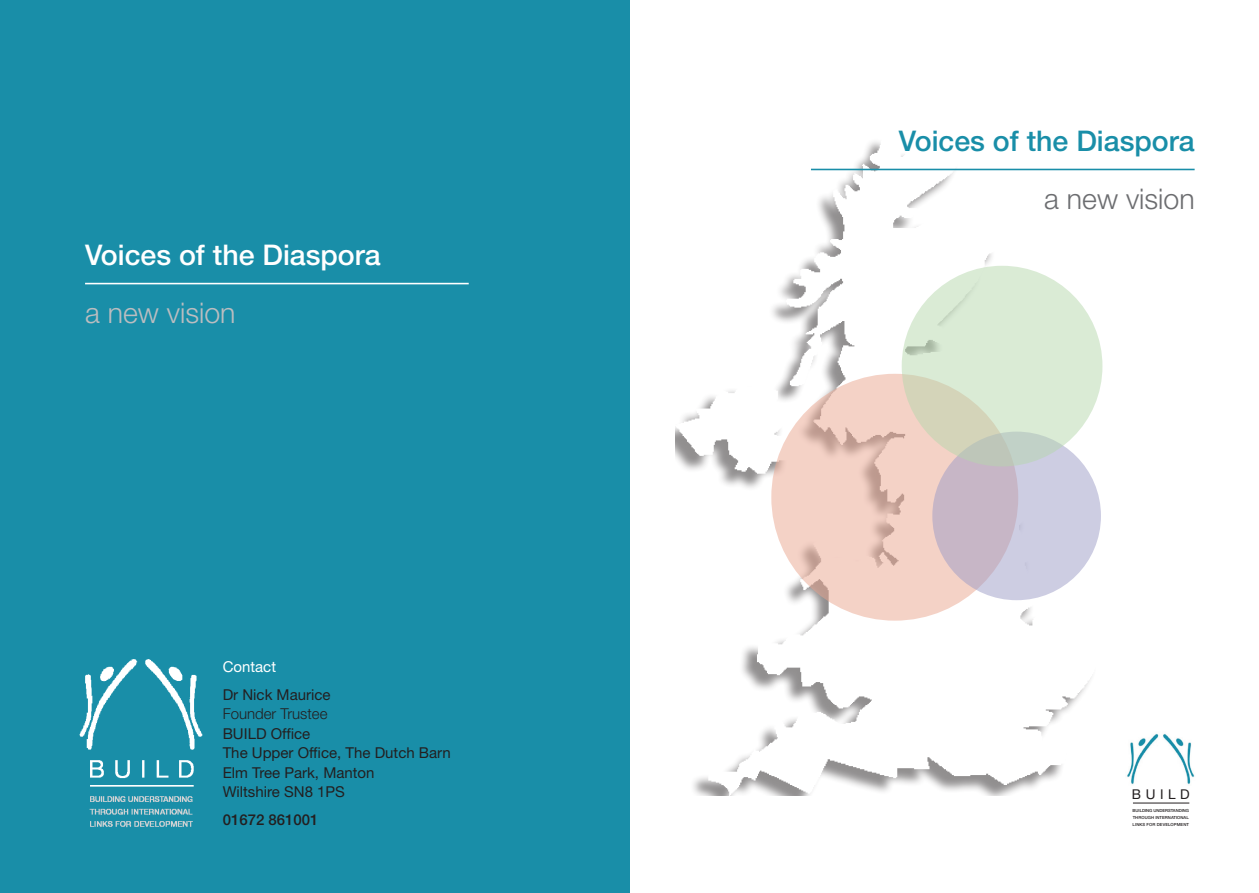
<style>
.page{position:relative;width:1259px;height:893px;background:#fff}
.page>*{position:absolute;margin:0;border:0;box-sizing:border-box;transform-origin:0 0}
.t1{font:500 28.5px "Helvetica Neue LT Std";color:#198ea8}
.t2{font:500 28.5px "Helvetica Neue LT Std";color:#fff}
.t3{font:300 28.5px "Helvetica Neue LT Std";color:#6c6d70}
.t4{font:300 28.5px "Helvetica Neue LT Std";color:#bcbdc0}
.t5{font:15px/19.5px "Helvetica Neue LT Std";color:#231f20}
.t6{font:300 15px "Helvetica Neue LT Std";color:#231f20}
.t7{font:500 15px "Helvetica Neue LT Std";color:#231f20}
.t8{font:15px "Helvetica Neue LT Std";color:#fff}
.t9{font:13.5px "Helvetica Neue";letter-spacing:.34em;color:#231f20}
.t10{font:500 4.2px/6.8px "Helvetica Neue";letter-spacing:.01em;color:#231f20;text-align:justify}
</style>
<div class="page">
<div style="left:0;top:0;width:629px;height:893px;background:#198ea8"></div>
<img style="left:675px;top:141px;width:424px;height:654px">
<hr style="left:811px;top:169px;width:383px;height:1px;background:#198ea8">
<img style="left:1127px;top:733px;width:68px;height:52px">
<hr style="left:1133px;top:803px;width:56px;height:1px;background:#231f20">
<svg style="left:771px;top:374px;width:247px;height:247px;background:#efcdc1"></svg>
<svg style="left:932px;top:432px;width:169px;height:168px;background:#cac3d6"></svg>
<svg style="left:901px;top:266px;width:201px;height:200px;background:#d6e5cf"></svg>
<hr style="left:85px;top:283px;width:384px;height:1px;background:#fff">
<img style="left:89px;top:796px;width:104px;height:32px">
<img style="left:79px;top:659px;width:124px;height:128px">
<p class="t2" style="left:85px;top:238px;width:297px">Voices of the Diaspora</p>
<p class="t4" style="left:85px;top:296px;width:152px">a new vision</p>
<p class="t8" style="left:223px;top:658px;width:55px">Contact</p>
<p class="t5" style="left:223px;top:685px;width:109px">Dr Nick Maurice</p>
<p class="t6" style="left:223px;top:705px;width:106px">Founder Trustee</p>
<p class="t5" style="left:223px;top:724px;width:230px">BUILD Office<br>The Upper Office, The Dutch Barn<br>Elm Tree Park, Manton</p>
<p class="t5" style="left:223px;top:782px;width:124px">Wiltshire SN8 1PS</p>
<p class="t7" style="left:223px;top:811px;width:97px">01672 861001</p>
<p class="t1" style="left:899px;top:124px;width:297px">Voices of the Diaspora</p>
<p class="t3" style="left:1044px;top:182px;width:152px">a new vision</p>
<p class="t9" style="left:1131px;top:786px;width:59px">BUILD</p>
<p class="t10" style="left:1132px;top:807px;width:58px">BUILDING UNDERSTANDING THROUGH INTERNATIONAL LINKS FOR DEVELOPMENT</p>
</div>
